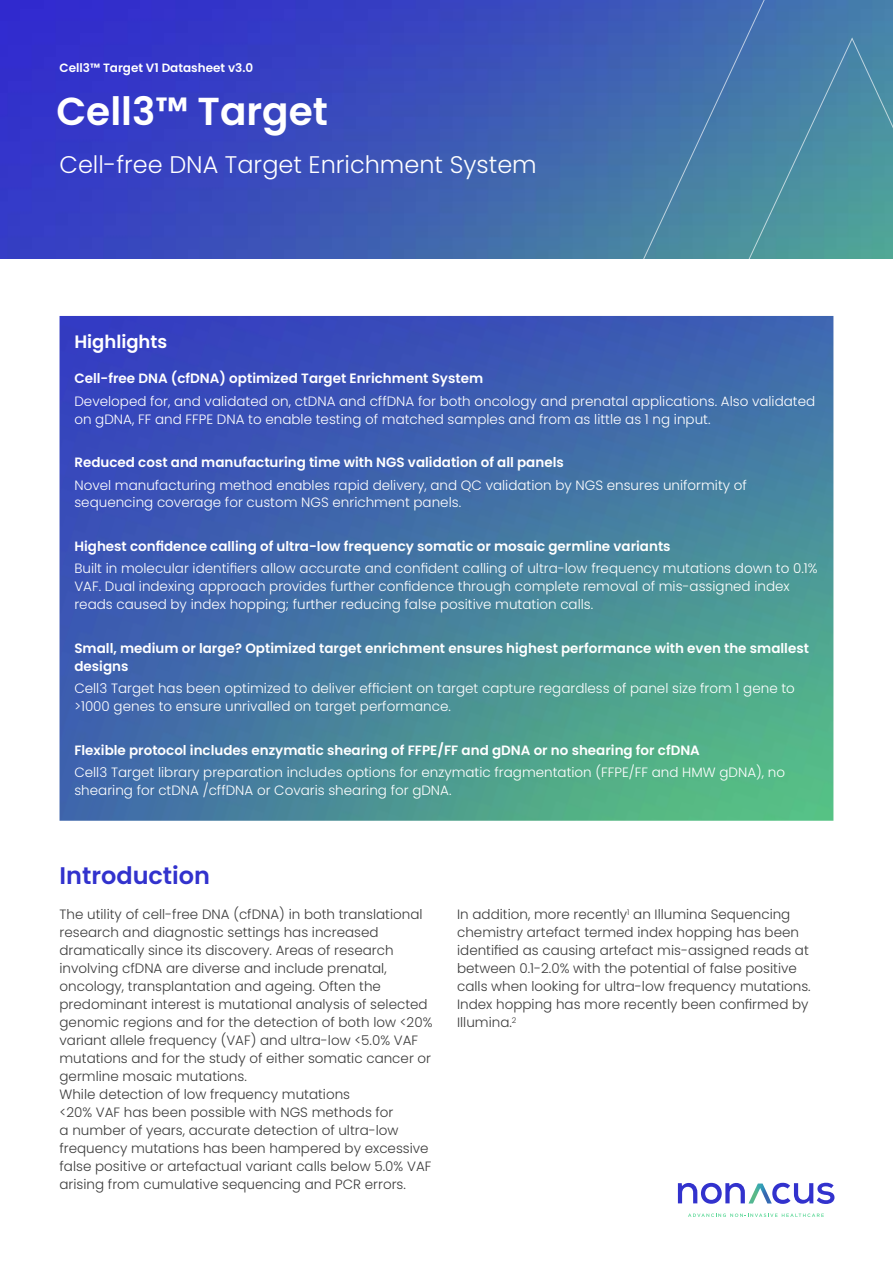
<style>
.page{position:relative;width:893px;height:1263px;background:#fff}
.page>*{position:absolute;margin:0;border:0;box-sizing:border-box;transform-origin:0 0}
.t1{font:600 39px "Poppins";color:#fff}
.t2{font:300 24px "Poppins";color:#fff}
.t3{font:600 24px "Poppins";color:#3232cd}
.t4{font:600 18px "Poppins";color:#fff}
.t5{font:300 13.5px/18px "Poppins";color:#3c3c3c}
.t6{font:300 13.5px/18px "Poppins";color:#fff}
.t7{font:600 13.5px/18px "Poppins";color:#fff}
.t8{font:600 12px "Poppins";color:#fff}
</style>
<div class="page">
<img style="left:0;top:0;width:575px;height:258px">
<svg style="left:575px;top:0;width:318px;height:259px;background:#477ea8"></svg>
<img style="left:60px;top:316px;width:773px;height:505px">
<svg style="left:688px;top:1213px;width:136px;height:4px"></svg>
<svg style="left:772px;top:1183px;width:62px;height:21px"></svg>
<svg style="left:678px;top:1183px;width:67px;height:21px"></svg>
<img style="left:749px;top:1183px;width:23px;height:20px">
<p class="t8" style="left:60px;top:61px;width:195px">Cell3™ Target V1 Datasheet v3.0</p>
<h1 class="t1" style="left:56px;top:89px;width:273px">Cell3™ Target</h1>
<h2 class="t2" style="left:60px;top:151px;width:479px">Cell-free DNA Target Enrichment System</h2>
<h3 class="t4" style="left:74px;top:332px;width:94px">Highlights</h3>
<p class="t7" style="left:74px;top:370px;width:410px">Cell-free DNA (cfDNA) optimized Target Enrichment System</p>
<p class="t6" style="left:74px;top:392px;width:742px">Developed for, and validated on, ctDNA and cffDNA for both oncology and prenatal applications. Also validated on gDNA, FF and FFPE DNA to enable testing of matched samples and from as little as 1 ng input.</p>
<p class="t7" style="left:74px;top:454px;width:491px">Reduced cost and manufacturing time with NGS validation of all panels</p>
<p class="t6" style="left:74px;top:476px;width:674px">Novel manufacturing method enables rapid delivery, and QC validation by NGS ensures uniformity of sequencing coverage for custom NGS enrichment panels.</p>
<p class="t7" style="left:74px;top:537px;width:598px">Highest confidence calling of ultra-low frequency somatic or mosaic germline variants</p>
<p class="t6" style="left:74px;top:560px;width:745px">Built in molecular identifiers allow accurate and confident calling of ultra-low frequency mutations down to 0.1%<br>VAF. Dual indexing approach provides further confidence through complete removal of mis-assigned index reads caused by index hopping; further reducing false positive mutation calls.</p>
<p class="t7" style="left:74px;top:639px;width:736px">Small, medium or large? Optimized target enrichment ensures highest performance with even the smallest designs</p>
<p class="t6" style="left:74px;top:679px;width:722px">Cell3 Target has been optimized to deliver efficient on target capture regardless of panel size from 1 gene to &gt;1000 genes to ensure unrivalled on target performance.</p>
<p class="t7" style="left:74px;top:741px;width:627px">Flexible protocol includes enzymatic shearing of FFPE/FF and gDNA or no shearing for cfDNA</p>
<p class="t6" style="left:74px;top:763px;width:712px">Cell3 Target library preparation includes options for enzymatic fragmentation (FFPE/FF and HMW gDNA), no shearing for ctDNA /cffDNA or Covaris shearing for gDNA.</p>
<h2 class="t3" style="left:60px;top:862px;width:152px">Introduction</h2>
<p class="t5" style="left:60px;top:905px;width:374px">The utility of cell-free DNA (cfDNA) in both translational research and diagnostic settings has increased dramatically since its discovery. Areas of research involving cfDNA are diverse and include prenatal, oncology, transplantation and ageing. Often the predominant interest is mutational analysis of selected genomic regions and for the detection of both low &lt;20% variant allele frequency (VAF) and ultra-low &lt;5.0% VAF mutations and for the study of either somatic cancer or germline mosaic mutations.<br>While detection of low frequency mutations<br>&lt;20% VAF has been possible with NGS methods for<br>a number of years, accurate detection of ultra-low frequency mutations has been hampered by excessive false positive or artefactual variant calls below 5.0% VAF arising from cumulative sequencing and PCR errors.</p>
<p class="t5" style="left:457px;top:905px;width:355px">In addition, more recently<sup>1</sup> an Illumina Sequencing chemistry artefact termed index hopping has been identified as causing artefact mis-assigned reads at between 0.1-2.0% with the potential of false positive calls when looking for ultra-low frequency mutations.<br>Index hopping has more recently been confirmed by Illumina.<sup>2</sup></p>
</div>
